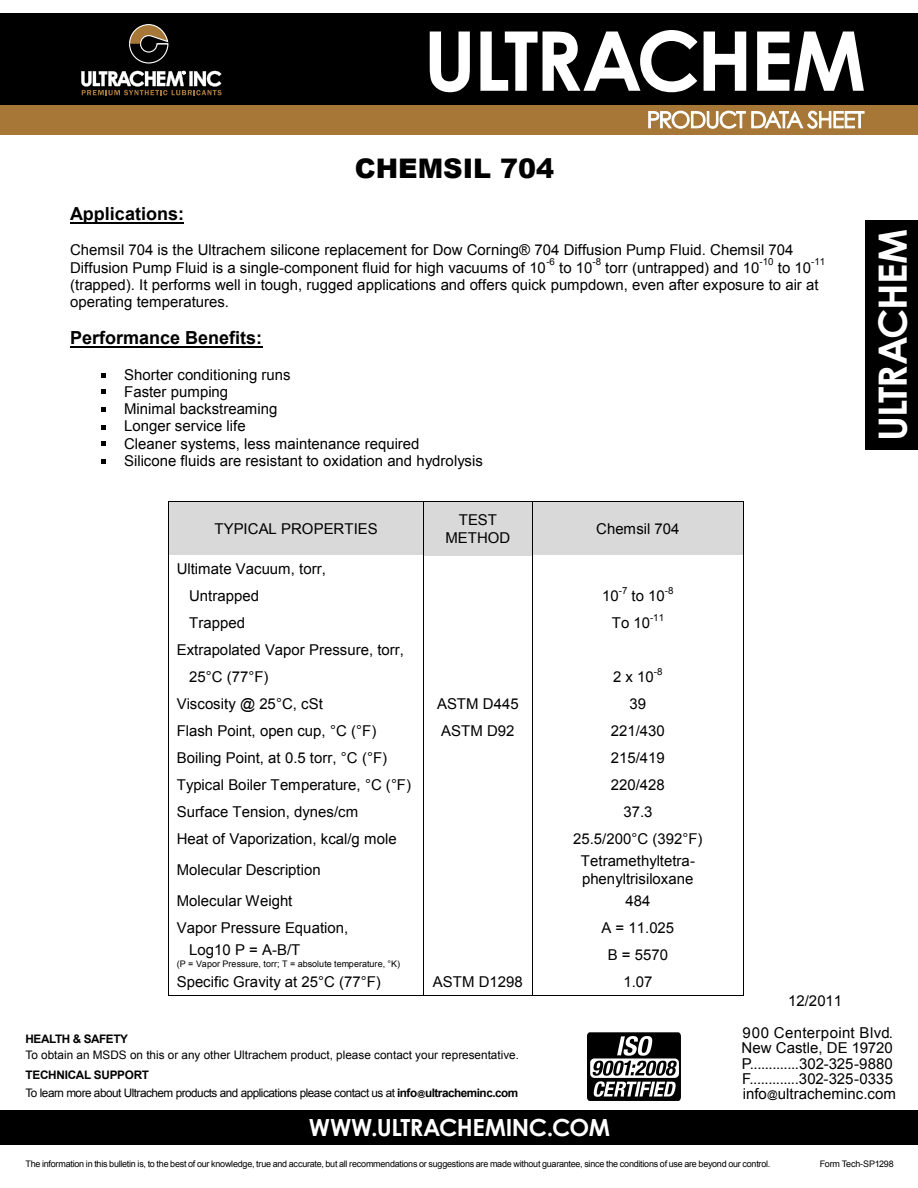
<style>
.page{position:relative;width:918px;height:1188px;background:#fff}
.page>*{position:absolute;margin:0;border:0;box-sizing:border-box;transform-origin:0 0}
.t1{font:700 82.5px "Century Gothic";letter-spacing:-.035em;color:#fff}
.t2{font:700 39px "Century Gothic";letter-spacing:-.03em;color:#fff}
.t3{font:900 27px "Arial";color:#000}
.t4{font:700 23.55px "Century Gothic";letter-spacing:-.02em;color:#fff}
.t5{font:700 18px "Arial";color:#000}
.t6{font:15px/17.2px "Arial";color:#000}
.t7{font:11.7px/17.5px "Arial";letter-spacing:-.04em;color:#000}
.t8{font:11.7px "Arial";color:#000}
.t9{font:700 11.7px "Arial";letter-spacing:-.035em;color:#000}
.t10{font:9.75px "Arial";color:#000}
.t11{font:9px "Arial";letter-spacing:-.025em;color:#000}
.t12{font:9px "Arial";color:#000}
.s1{font-weight:700}
.s2{font-weight:700;font-size:7.8px}
.s3{font-size:10.5px}
</style>
<div class="page">
<hr style="left:70px;top:222px;width:114px;height:2px;background:#000">
<hr style="left:70px;top:346px;width:192px;height:2px;background:#000">
<div style="left:169px;top:502px;width:255px;height:18px;background:#d9d9d9"></div>
<div style="left:169px;top:520px;width:8px;height:17px;background:#d9d9d9"></div>
<div style="left:416px;top:520px;width:8px;height:17px;background:#d9d9d9"></div>
<div style="left:169px;top:537px;width:255px;height:18px;background:#d9d9d9"></div>
<div style="left:177px;top:520px;width:239px;height:17px;background:#d9d9d9"></div>
<div style="left:424px;top:502px;width:108px;height:9px;background:#d9d9d9"></div>
<div style="left:424px;top:511px;width:8px;height:35px;background:#d9d9d9"></div>
<div style="left:524px;top:511px;width:8px;height:35px;background:#d9d9d9"></div>
<div style="left:424px;top:546px;width:108px;height:9px;background:#d9d9d9"></div>
<div style="left:432px;top:511px;width:92px;height:18px;background:#d9d9d9"></div>
<div style="left:432px;top:529px;width:92px;height:17px;background:#d9d9d9"></div>
<div style="left:532px;top:502px;width:212px;height:18px;background:#d9d9d9"></div>
<div style="left:532px;top:520px;width:8px;height:17px;background:#d9d9d9"></div>
<div style="left:736px;top:520px;width:8px;height:17px;background:#d9d9d9"></div>
<div style="left:532px;top:537px;width:212px;height:18px;background:#d9d9d9"></div>
<div style="left:540px;top:520px;width:196px;height:17px;background:#d9d9d9"></div>
<hr style="left:169px;top:501px;width:255px;height:1px;background:#000">
<hr style="left:424px;top:501px;width:108px;height:1px;background:#000">
<hr style="left:532px;top:501px;width:212px;height:1px;background:#000">
<hr style="left:168px;top:502px;width:1px;height:53px;background:#000">
<hr style="left:424px;top:502px;width:1px;height:53px;background:#000">
<hr style="left:532px;top:502px;width:1px;height:53px;background:#000">
<hr style="left:744px;top:502px;width:1px;height:53px;background:#000">
<svg style="left:168px;top:555px;width:1px;height:297px"></svg>
<svg style="left:532px;top:555px;width:1px;height:297px"></svg>
<hr style="left:168px;top:852px;width:1px;height:35px;background:#000">
<hr style="left:424px;top:852px;width:1px;height:35px;background:#000">
<hr style="left:532px;top:852px;width:1px;height:35px;background:#000">
<hr style="left:744px;top:852px;width:1px;height:35px;background:#000">
<svg style="left:168px;top:887px;width:1px;height:109px"></svg>
<hr style="left:169px;top:996px;width:255px;height:1px;background:#000">
<hr style="left:424px;top:996px;width:108px;height:1px;background:#000">
<svg style="left:532px;top:887px;width:1px;height:109px"></svg>
<hr style="left:532px;top:996px;width:212px;height:1px;background:#000">
<div style="left:866px;top:221px;width:52px;height:229px;background:#000"></div>
<div style="left:0;top:94px;width:918px;height:41px;background:#a67737"></div>
<div style="left:0;top:14px;width:918px;height:91px;background:#000"></div>
<svg style="left:648px;top:110px;width:216px;height:19px"></svg>
<svg style="left:129px;top:24px;width:39px;height:40px"></svg>
<svg style="left:81px;top:71px;width:141px;height:24px"></svg>
<div style="left:0;top:1110px;width:918px;height:34px;background:#000"></div>
<img style="left:587px;top:1032px;width:94px;height:69px">
<svg style="left:101px;top:373px;width:5px;height:5px"></svg>
<svg style="left:101px;top:389px;width:5px;height:5px"></svg>
<svg style="left:101px;top:407px;width:5px;height:4px"></svg>
<svg style="left:101px;top:425px;width:5px;height:5px"></svg>
<svg style="left:101px;top:441px;width:5px;height:5px"></svg>
<svg style="left:101px;top:459px;width:5px;height:4px"></svg>
<h1 class="t1" style="left:423px;top:-2px;width:444px">ULTRACHEM</h1>
<h3 class="t3" style="left:355px;top:149px;width:201px">CHEMSIL 704</h3>
<p class="t5" style="left:70px;top:202px;width:115px">Applications:</p>
<p class="t6" style="left:70px;top:242px;width:725px">Chemsil 704 is the Ultrachem silicone replacement for Dow Corning® 704 Diffusion Pump Fluid. Chemsil 704<br>Diffusion Pump Fluid is a single-component fluid for high vacuums of 10</p>
<p class="t10" style="left:811px;top:255px;width:16px">-11</p>
<p class="t6" style="left:70px;top:276px;width:750px">(trapped). It performs well in tough, rugged applications and offers quick pumpdown, even after exposure to air at operating temperatures.</p>
<p class="t5" style="left:70px;top:326px;width:193px">Performance Benefits:</p>
<p class="t6" style="left:124px;top:366px;width:360px">Shorter conditioning runs<br>Faster pumping<br>Minimal backstreaming<br>Longer service life<br>Cleaner systems, less maintenance required<br>Silicone fluids are resistant to oxidation and hydrolysis</p>
<p class="t10" style="left:546px;top:255px;width:10px">-6</p>
<p class="t10" style="left:592px;top:255px;width:10px">-8</p>
<p class="t10" style="left:760px;top:255px;width:16px">-10</p>
<p class="t6" style="left:605px;top:259px;width:156px">torr (untrapped) and 10</p>
<p class="t6" style="left:559px;top:259px;width:35px">to 10</p>
<p class="t6" style="left:778px;top:259px;width:35px">to 10</p>
<p class="t6" style="left:215px;top:520px;width:165px">TYPICAL PROPERTIES</p>
<p class="t6" style="left:445px;top:512px;width:66px;text-align:center">TEST<br>METHOD</p>
<p class="t6" style="left:596px;top:520px;width:85px">Chemsil 704</p>
<p class="t6" style="left:189px;top:555px;width:138px;line-height:27px;text-indent:-12px">Ultimate Vacuum, torr,<br>Untrapped</p>
<p class="t10" style="left:665px;top:584px;width:10px">-8</p>
<p class="t10" style="left:619px;top:584px;width:10px">-7</p>
<p class="t6" style="left:602px;top:587px;width:18px">10</p>
<p class="t6" style="left:632px;top:587px;width:35px">to 10</p>
<p class="t10" style="left:650px;top:611px;width:16px">-11</p>
<p class="t6" style="left:189px;top:614px;width:57px">Trapped</p>
<p class="t6" style="left:612px;top:614px;width:40px">To 10</p>
<p class="t6" style="left:189px;top:637px;width:216px;line-height:27px;text-indent:-12px">Extrapolated Vapor Pressure, torr,<br>25°C (77°F)</p>
<p class="t10" style="left:654px;top:665px;width:10px">-8</p>
<p class="t6" style="left:613px;top:668px;width:42px">2 x 10</p>
<p class="t6" style="left:177px;top:695px;width:148px">Viscosity @ 25°C, cSt</p>
<p class="t6" style="left:437px;top:695px;width:83px">ASTM D445</p>
<p class="t6" style="left:630px;top:695px;width:18px">39</p>
<p class="t6" style="left:177px;top:722px;width:201px">Flash Point, open cup, °C (°F)</p>
<p class="t6" style="left:441px;top:722px;width:75px">ASTM D92</p>
<p class="t6" style="left:611px;top:722px;width:55px">221/430</p>
<p class="t6" style="left:177px;top:749px;width:212px">Boiling Point, at 0.5 torr, °C (°F)</p>
<p class="t6" style="left:611px;top:749px;width:55px">215/419</p>
<p class="t6" style="left:177px;top:776px;width:236px">Typical Boiler Temperature, °C (°F)</p>
<p class="t6" style="left:611px;top:776px;width:55px">220/428</p>
<p class="t6" style="left:177px;top:803px;width:183px">Surface Tension, dynes/cm</p>
<p class="t6" style="left:623px;top:803px;width:31px">37.3</p>
<p class="t6" style="left:177px;top:830px;width:221px">Heat of Vaporization, kcal/g mole</p>
<p class="t6" style="left:573px;top:830px;width:131px">25.5/200°C (392°F)</p>
<p class="t6" style="left:177px;top:861px;width:145px">Molecular Description</p>
<p class="t6" style="left:581px;top:853px;width:116px">Tetramethyltetra&shy;phenyltrisiloxane</p>
<p class="t6" style="left:177px;top:892px;width:117px">Molecular Weight</p>
<p class="t6" style="left:625px;top:892px;width:26px">484</p>
<p class="t6" style="left:177px;top:919px;width:173px">Vapor Pressure Equation,</p>
<p class="t6" style="left:601px;top:919px;width:74px">A = 11.025</p>
<p class="t6" style="left:189px;top:941px;width:113px">Log10 P = A-B/T</p>
<p class="t12" style="left:177px;top:958px;width:225px">(P = Vapor Pressure, torr; T = absolute temperature, °K)</p>
<p class="t6" style="left:608px;top:946px;width:62px">B = 5570</p>
<p class="t6" style="left:177px;top:974px;width:206px">Specific Gravity at 25°C (77°F)</p>
<p class="t6" style="left:433px;top:974px;width:91px">ASTM D1298</p>
<p class="t6" style="left:623px;top:974px;width:31px">1.07</p>
<p class="t6" style="left:788px;top:992px;width:55px">12/2011</p>
<h2 class="t2" style="left:863px;top:441px;width:214px;rotate:-90deg">ULTRACHEM</h2>
<p class="t9" style="left:26px;top:1031px;width:104px">HEALTH &amp; SAFETY</p>
<p class="t8" style="left:26px;top:1047px;width:495px">To obtain an MSDS on this or any other Ultrachem product, please contact your representative.</p>
<p class="t7" style="left:26px;top:1066px;width:494px"><span class="s1">TECHNICAL SUPPORT<br></span>To learn more about Ultrachem products and applications please contact us at <span class="s1">info</span><span class="s2">@</span><span class="s1">ultracheminc.com</span></p>
<h3 class="t4" style="left:309px;top:1109px;width:303px">WWW.ULTRACHEMINC.COM</h3>
<p class="t6" style="left:742px;top:1026px;width:156px;line-height:15.1px">900 Centerpoint Blvd.<br>New Castle, DE 19720<br>P.............302-325-9880<br>F.............302-325-0335 info<span class="s3">@</span>ultracheminc.com</p>
<p class="t11" style="left:25px;top:1158px;width:746px">The information in this bulletin is, to the best of our knowledge, true and accurate, but all recommendations or suggestions are made without guarantee, since the conditions of use are beyond our control.</p>
<p class="t11" style="left:820px;top:1158px;width:75px">Form Tech-SP1298</p>
</div>
